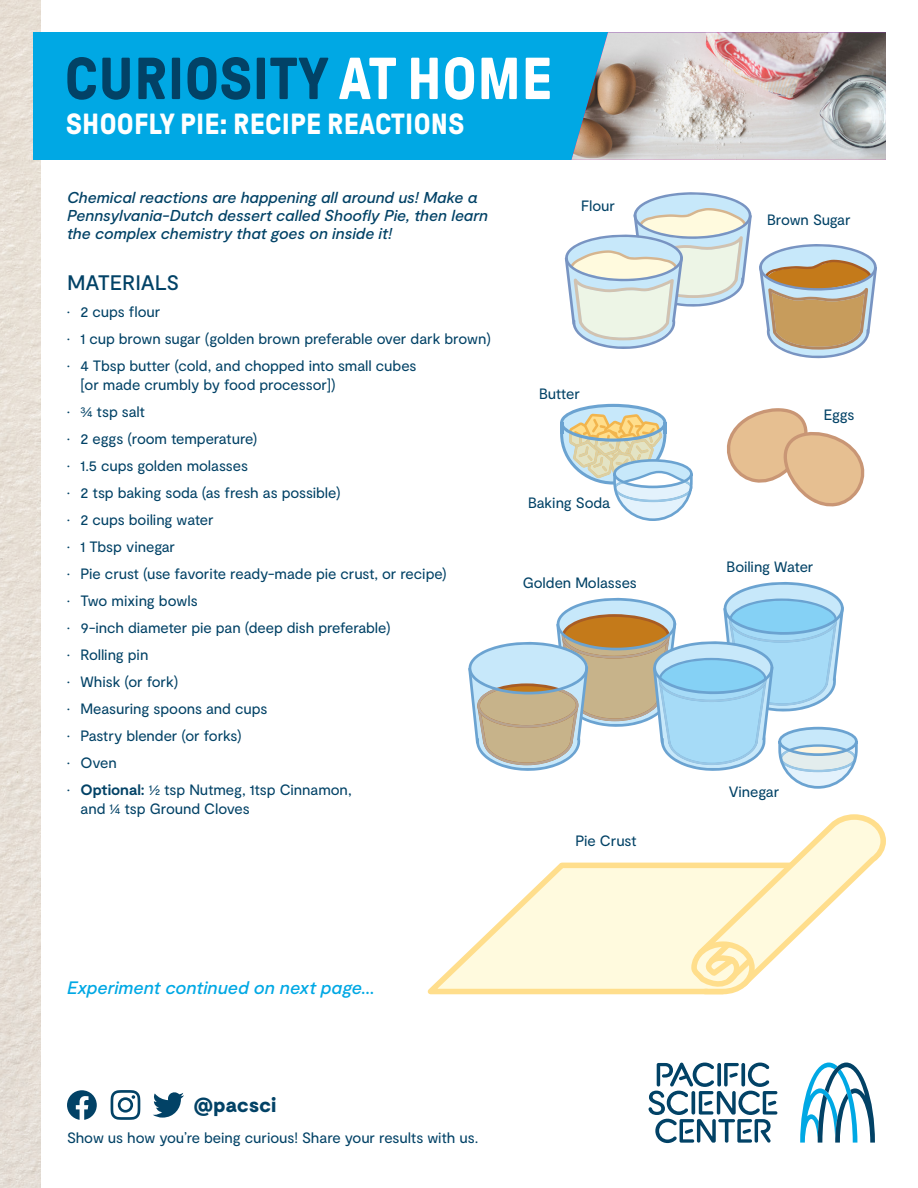
<style>
.page{position:relative;width:918px;height:1188px;background:#fff}
.page>*{position:absolute;margin:0;border:0;box-sizing:border-box;transform-origin:0 0}
.t1{font:700 59.1px "GT Pressura";letter-spacing:.01em;color:#024266}
.t2{font:700 29.1px "GT Pressura";letter-spacing:.01em;color:#fff}
.t3{font:500 21px "Moderat";letter-spacing:-.005em;color:#024266}
.t4{font:900 20.4px "Moderat";letter-spacing:.02em;color:#024266}
.t5{font:italic 500 18px "Moderat";letter-spacing:-.005em;color:#00a8e4}
.t6{font:italic 500 15.75px/18.3px "Moderat";letter-spacing:-.005em;color:#024266}
.t7{font:15px/18.8px "Moderat";letter-spacing:-.005em;color:#024266}
.s1{color:#fff}
.s2{font-weight:700}
</style>
<div class="page">
<img style="left:0;top:0;width:40px;height:1188px">
<div style="left:33px;top:32px;width:853px;height:128px;background:#00a8e4"></div>
<svg style="left:800px;top:1063px;width:75px;height:80px"></svg>
<svg style="left:648px;top:1062px;width:129px;height:81px"></svg>
<svg style="left:153px;top:1092px;width:31px;height:26px"></svg>
<svg style="left:111px;top:1090px;width:29px;height:30px"></svg>
<svg style="left:67px;top:1090px;width:30px;height:30px"></svg>
<img style="left:572px;top:32px;width:314px;height:128px">
<svg style="left:727px;top:408px;width:138px;height:99px"></svg>
<svg style="left:560px;top:404px;width:133px;height:117px"></svg>
<svg style="left:427px;top:862px;width:262px;height:133px"></svg>
<svg style="left:689px;top:814px;width:197px;height:181px"></svg>
<svg style="left:565px;top:192px;width:187px;height:157px"></svg>
<svg style="left:759px;top:244px;width:118px;height:115px"></svg>
<svg style="left:468px;top:582px;width:390px;height:207px"></svg>
<p class="t1" style="left:65px;top:47px;width:489px">CURIOSITY <span class="s1">AT HOME</span></p>
<p class="t2" style="left:66px;top:108px;width:400px">SHOOFLY PIE: RECIPE REACTIONS</p>
<p class="t6" style="left:67px;top:189px;width:423px">Chemical reactions are happening all around us! Make a<br>Pennsylvania-Dutch dessert called Shoofly Pie, then learn the complex chemistry that goes on inside it!</p>
<p class="t3" style="left:67px;top:271px;width:114px">MATERIALS</p>
<p class="t7" style="left:67px;top:303px;width:95px">• 2 cups flour</p>
<p class="t7" style="left:67px;top:330px;width:425px">• 1 cup brown sugar (golden brown preferable over dark brown)</p>
<p class="t7" style="left:81px;top:357px;width:337px;text-indent:-14px">• 4 Tbsp butter (cold, and chopped into small cubes [or made crumbly by food processor])</p>
<p class="t7" style="left:67px;top:403px;width:80px">• ¾ tsp salt</p>
<p class="t7" style="left:67px;top:430px;width:192px">• 2 eggs (room temperature)</p>
<p class="t7" style="left:67px;top:457px;width:182px">• 1.5 cups golden molasses</p>
<p class="t7" style="left:67px;top:484px;width:275px">• 2 tsp baking soda (as fresh as possible)</p>
<p class="t7" style="left:67px;top:511px;width:148px">• 2 cups boiling water</p>
<p class="t7" style="left:67px;top:538px;width:110px">• 1 Tbsp vinegar</p>
<p class="t7" style="left:67px;top:565px;width:381px">• Pie crust (use favorite ready-made pie crust, or recipe)</p>
<p class="t7" style="left:67px;top:592px;width:132px">• Two mixing bowls</p>
<p class="t7" style="left:67px;top:619px;width:325px">• 9-inch diameter pie pan (deep dish preferable)</p>
<p class="t7" style="left:67px;top:646px;width:83px">• Rolling pin</p>
<p class="t7" style="left:67px;top:673px;width:113px">• Whisk (or fork)</p>
<p class="t7" style="left:67px;top:700px;width:202px">• Measuring spoons and cups</p>
<p class="t7" style="left:67px;top:727px;width:176px">• Pastry blender (or forks)</p>
<p class="t7" style="left:67px;top:754px;width:51px">• Oven</p>
<p class="t7" style="left:67px;top:781px;width:286px">• <span class="s2">Optional:</span> ½ tsp Nutmeg, 1tsp Cinnamon,</p>
<p class="t7" style="left:81px;top:800px;width:171px">and ¼ tsp Ground Cloves</p>
<p class="t7" style="left:581px;top:197px;width:35px">Flour</p>
<p class="t7" style="left:539px;top:384px;width:42px">Butter</p>
<p class="t7" style="left:528px;top:493px;width:83px">Baking Soda</p>
<p class="t7" style="left:523px;top:573px;width:116px">Golden Molasses</p>
<p class="t7" style="left:575px;top:832px;width:63px">Pie Crust</p>
<p class="t5" style="left:67px;top:978px;width:309px">Experiment continued on next page...</p>
<p class="t4" style="left:194px;top:1092px;width:84px">@pacsci</p>
<p class="t7" style="left:67px;top:1129px;width:413px">Show us how you’re being curious! Share your results with us.</p>
<p class="t7" style="left:767px;top:211px;width:85px">Brown Sugar</p>
<p class="t7" style="left:824px;top:406px;width:32px">Eggs</p>
<p class="t7" style="left:726px;top:558px;width:89px">Boiling Water</p>
<p class="t7" style="left:729px;top:782px;width:52px">Vinegar</p>
</div>
